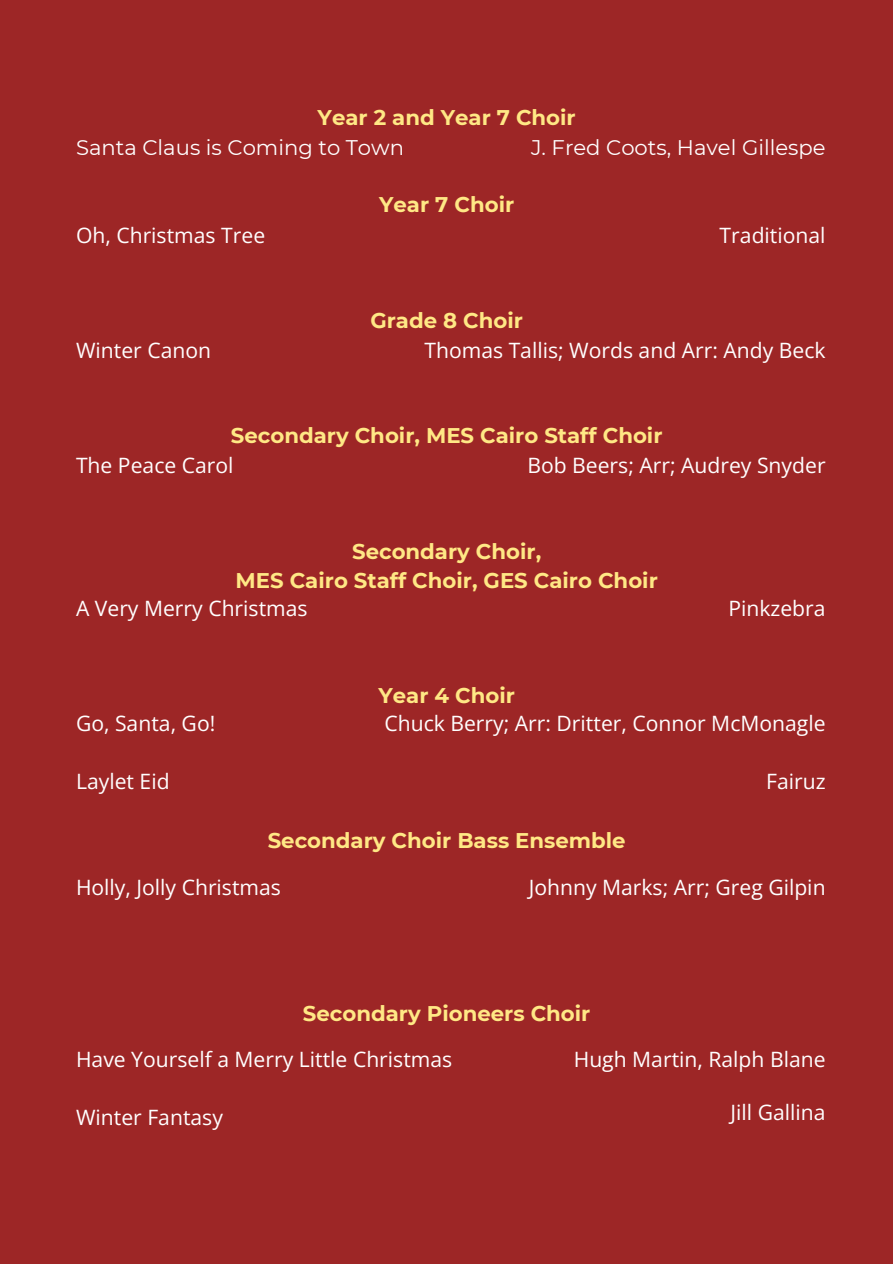
<style>
.page{position:relative;width:893px;height:1264px;background:#fff}
.page>*{position:absolute;margin:0;border:0;box-sizing:border-box;transform-origin:0 0}
.t1{font:700 21.3px "Montserrat";color:#ffe885}
.t2{font:21.15px "Open Sans";color:#fff}
.t3{font:21.15px "Montserrat";color:#fff}
</style>
<div class="page">
<div style="left:0;top:0;width:892px;height:1263px;background:#9d2626"></div>
<p class="t1" style="left:317px;top:105px;width:260px">Year 2 and Year 7 Choir</p>
<p class="t3" style="left:76px;top:135px;width:329px">Santa Claus is Coming to Town</p>
<p class="t2" style="left:76px;top:220px;width:191px">Oh, Christmas Tree</p>
<p class="t1" style="left:379px;top:191px;width:136px">Year 7 Choir</p>
<p class="t3" style="left:531px;top:135px;width:296px">J. Fred Coots, Havel Gillespe</p>
<p class="t2" style="left:719px;top:220px;width:107px">Traditional</p>
<p class="t1" style="left:370px;top:307px;width:154px">Grade 8 Choir</p>
<p class="t2" style="left:76px;top:335px;width:137px">Winter Canon</p>
<p class="t2" style="left:424px;top:335px;width:402px">Thomas Tallis; Words and Arr: Andy Beck</p>
<p class="t1" style="left:231px;top:422px;width:433px">Secondary Choir, MES Cairo Staff Choir</p>
<p class="t2" style="left:76px;top:450px;width:159px">The Peace Carol</p>
<p class="t2" style="left:527px;top:450px;width:300px">Bob Beers; Arr; Audrey Snyder</p>
<p class="t1" style="left:352px;top:538px;width:191px">Secondary Choir,</p>
<p class="t1" style="left:235px;top:567px;width:423px">MES Cairo Staff Choir, GES Cairo Choir</p>
<p class="t2" style="left:76px;top:593px;width:233px">A Very Merry Christmas</p>
<p class="t1" style="left:378px;top:682px;width:138px">Year 4 Choir</p>
<p class="t2" style="left:728px;top:593px;width:99px">Pinkzebra</p>
<p class="t2" style="left:76px;top:708px;width:141px">Go, Santa, Go!</p>
<p class="t2" style="left:76px;top:766px;width:95px">Laylet Eid</p>
<p class="t2" style="left:384px;top:708px;width:442px">Chuck Berry; Arr: Dritter, Connor McMonagle</p>
<p class="t2" style="left:766px;top:766px;width:61px">Fairuz</p>
<p class="t1" style="left:268px;top:827px;width:359px">Secondary Choir Bass Ensemble</p>
<p class="t2" style="left:76px;top:872px;width:206px">Holly, Jolly Christmas</p>
<p class="t2" style="left:528px;top:872px;width:298px">Johnny Marks; Arr; Greg Gilpin</p>
<p class="t1" style="left:303px;top:1000px;width:289px">Secondary Pioneers Choir</p>
<p class="t2" style="left:76px;top:1044px;width:378px">Have Yourself a Merry Little Christmas</p>
<p class="t2" style="left:76px;top:1102px;width:148px">Winter Fantasy</p>
<p class="t2" style="left:573px;top:1044px;width:253px">Hugh Martin, Ralph Blane</p>
<p class="t2" style="left:730px;top:1097px;width:96px">Jill Gallina</p>
</div>
